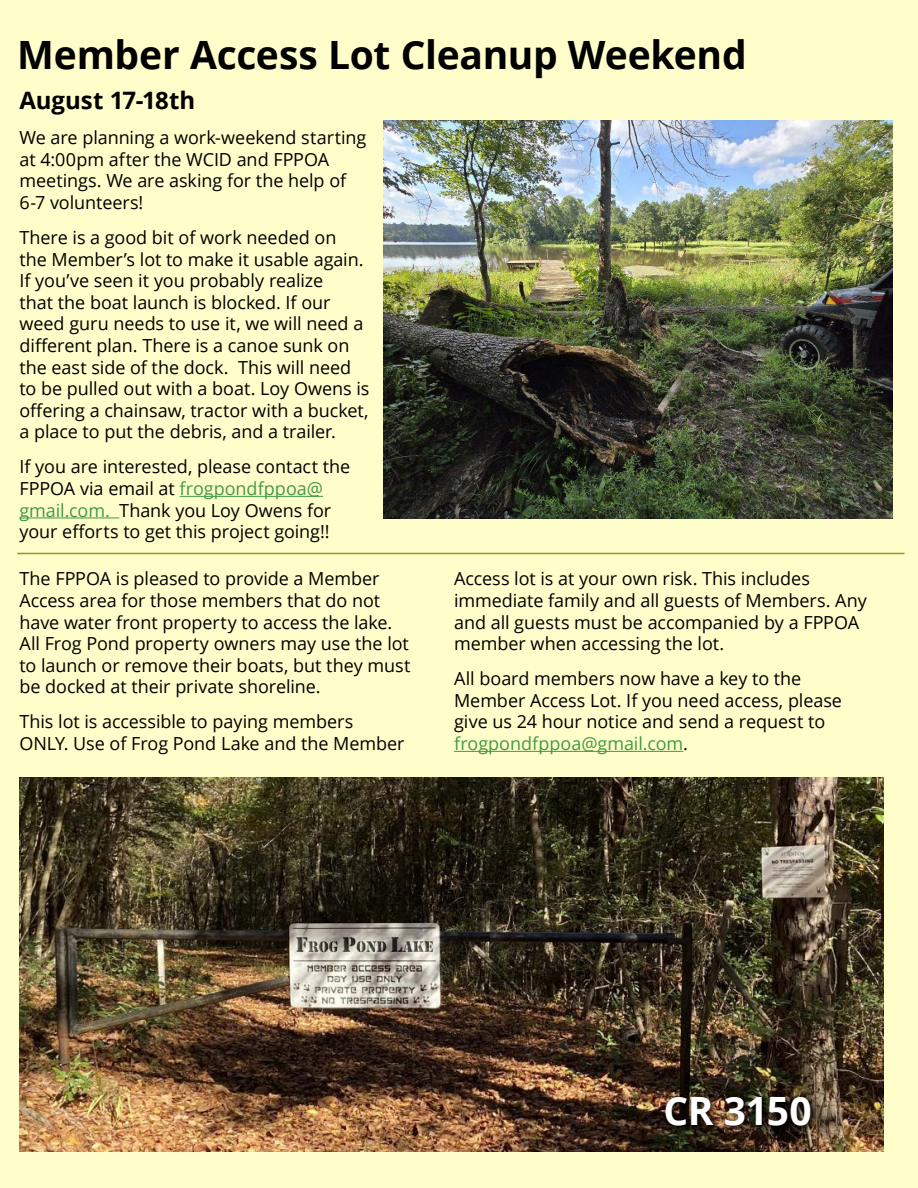
<style>
.page{position:relative;width:918px;height:1188px;background:#fffdc9}
.page>*{position:absolute;margin:0;border:0;box-sizing:border-box;transform-origin:0 0}
.t1{font:700 39px "Open Sans";letter-spacing:-.005em;color:#000}
.t2{font:700 39px "Open Sans";letter-spacing:-.01em;color:#fff}
.t3{font:700 24px "Open Sans";color:#000}
.Body{font:18px/21.6px "Open Sans";letter-spacing:-.005em;color:#000}
.s1{color:#419a45}
</style>
<div class="page">
<hr style="left:454px;top:751px;width:229px;height:1px;background:#419a45">
<img style="left:19px;top:777px;width:864px;height:375px">
<img style="left:662px;top:1093px;width:157px;height:41px">
<img style="left:383px;top:120px;width:509px;height:399px">
<hr style="left:180px;top:496px;width:143px;height:1px;background:#419a45">
<hr style="left:19px;top:518px;width:100px;height:1px;background:#419a45">
<hr style="left:17px;top:553px;width:887px;height:1px;background:#879c29">
<p class="t1" style="left:17px;top:27px;width:731px">Member Access Lot Cleanup Weekend</p>
<p class="t3" style="left:19px;top:83px;width:177px">August 17-18th</p>
<p class="Body" style="left:19px;top:126px;width:348px">We are planning a work-weekend starting at 4:00pm after the WCID and FPPOA meetings. We are asking for the help of<br>6-7 volunteers!</p>
<p class="Body" style="left:19px;top:226px;width:351px">There is a good bit of work needed on<br>the Member’s lot to make it usable again.<br>If you’ve seen it you probably realize<br>that the boat launch is blocked. If our weed guru needs to use it, we will need a different plan. There is a canoe sunk on the east side of the dock. This will need to be pulled out with a boat. Loy Owens is offering a chainsaw, tractor with a bucket, a place to put the debris, and a trailer.</p>
<p class="Body" style="left:19px;top:456px;width:332px">If you are interested, please contact the FPPOA via email at <span class="s1">frogpondfppoa@ gmail.com.</span> Thank you Loy Owens for your efforts to get this project going!!</p>
<p class="Body" style="left:19px;top:568px;width:392px">The FPPOA is pleased to provide a Member Access area for those members that do not have water front property to access the lake.<br>All Frog Pond property owners may use the lot to launch or remove their boats, but they must be docked at their private shoreline.</p>
<p class="Body" style="left:19px;top:711px;width:387px">This lot is accessible to paying members<br>ONLY. Use of Frog Pond Lake and the Member</p>
<p class="Body" style="left:454px;top:568px;width:414px">Access lot is at your own risk. This includes immediate family and all guests of Members. Any and all guests must be accompanied by a FPPOA member when accessing the lot.</p>
<p class="Body" style="left:454px;top:667px;width:389px">All board members now have a key to the Member Access Lot. If you need access, please give us 24 hour notice and send a request to <span class="s1">frogpondfppoa@gmail.com</span>.</p>
<p class="t2" style="left:663px;top:1083px;width:150px">CR 3150</p>
</div>
